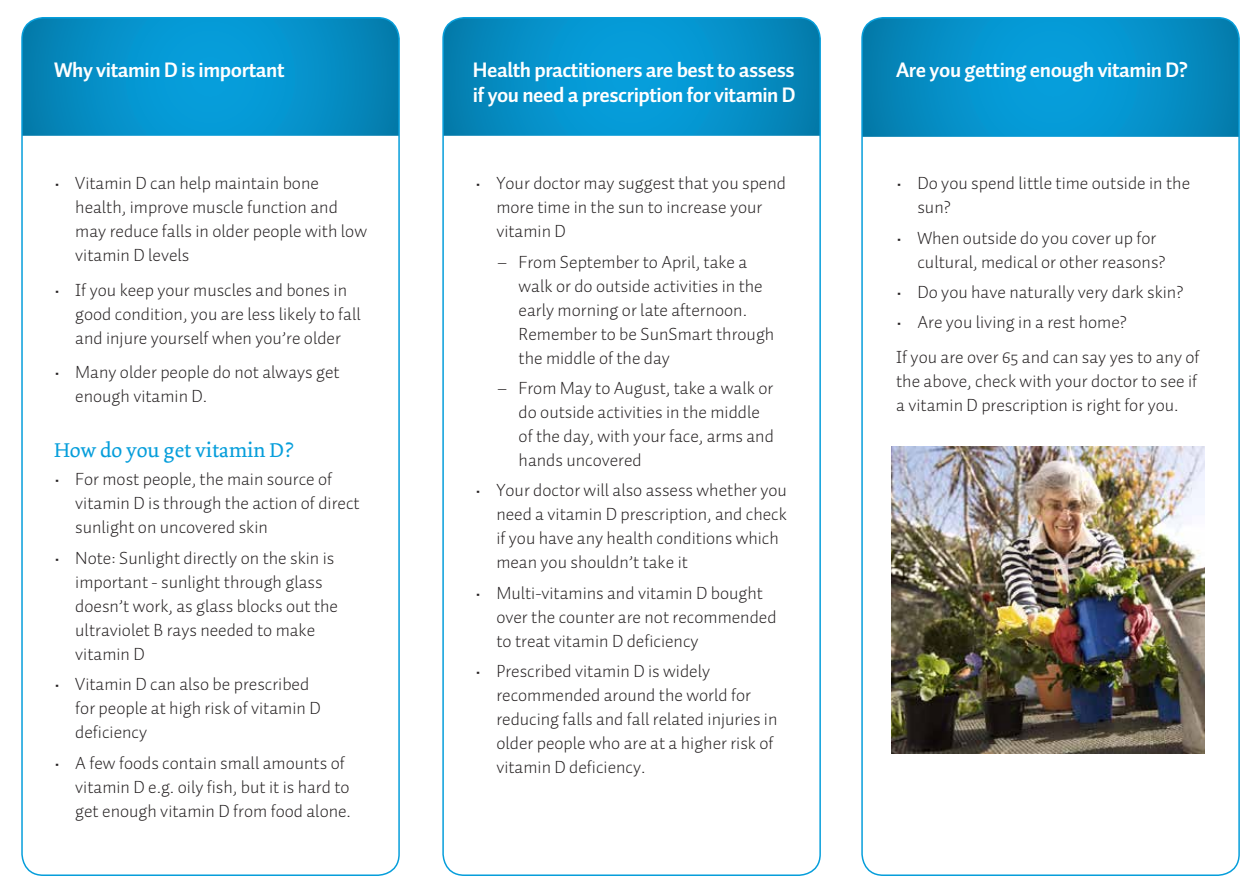
<style>
.page{position:relative;width:1259px;height:893px;background:#fff}
.page>*{position:absolute;margin:0;border:0;box-sizing:border-box;transform-origin:0 0}
.t1{font:700 21px/25.5px "Auto 1";letter-spacing:-.02em;color:#fff}
.t2{font:21px "Dolly";color:#069edb}
.t3{font:300 18px/24px "Auto 1";color:#231f20}
</style>
<div class="page">
<svg style="left:863px;top:18px;width:376px;height:119px;background:#0690c8"></svg>
<div style="left:861px;top:17px;width:378px;height:859px;border:2px solid #069edb;border-radius:21px"></div>
<svg style="left:23px;top:18px;width:374px;height:118px;background:#0690c8"></svg>
<div style="left:21px;top:17px;width:379px;height:859px;border:2px solid #069edb;border-radius:21px"></div>
<svg style="left:445px;top:18px;width:373px;height:118px;background:#0690c8"></svg>
<div style="left:442px;top:17px;width:379px;height:859px;border:2px solid #069edb;border-radius:21px"></div>
<img style="left:892px;top:446px;width:313px;height:308px">
<p class="t1" style="left:54px;top:57px;width:232px">Why vitamin D is important</p>
<p class="t3" style="left:75px;top:171px;width:293px;text-indent:-21px">• Vitamin D can help maintain bone health, improve muscle function and may reduce falls in older people with low vitamin D levels</p>
<p class="t3" style="left:75px;top:277px;width:287px;text-indent:-21px">• If you keep your muscles and bones in good condition, you are less likely to fall and injure yourself when you’re older</p>
<p class="t3" style="left:75px;top:360px;width:266px;text-indent:-21px">• Many older people do not always get enough vitamin D.</p>
<p class="t2" style="left:54px;top:438px;width:241px">How do you get vitamin D?</p>
<p class="t3" style="left:75px;top:467px;width:286px;text-indent:-21px">• For most people, the main source of vitamin D is through the action of direct sunlight on uncovered skin</p>
<p class="t3" style="left:75px;top:545px;width:264px;text-indent:-21px">• Note: Sunlight directly on the skin is important - sunlight through glass doesn’t work, as glass blocks out the ultraviolet B rays needed to make vitamin D</p>
<p class="t3" style="left:75px;top:672px;width:247px;text-indent:-21px">• Vitamin D can also be prescribed for people at high risk of vitamin D deficiency</p>
<p class="t3" style="left:75px;top:750px;width:277px;text-indent:-21px">• A few foods contain small amounts of vitamin D e.g. oily fish, but it is hard to get enough vitamin D from food alone.</p>
<p class="t1" style="left:473px;top:57px;width:324px">Health practitioners are best to assess if you need a prescription for vitamin D</p>
<p class="t3" style="left:496px;top:171px;width:291px;text-indent:-21px">• Your doctor may suggest that you spend more time in the sun to increase your vitamin D</p>
<p class="t3" style="left:518px;top:249px;width:257px;text-indent:-21px">– From September to April, take a walk or do outside activities in the early morning or late afternoon.<br>Remember to be SunSmart through the middle of the day</p>
<p class="t3" style="left:518px;top:376px;width:257px;text-indent:-21px">– From May to August, take a walk or do outside activities in the middle of the day, with your face, arms and hands uncovered</p>
<p class="t3" style="left:496px;top:478px;width:292px;text-indent:-21px">• Your doctor will also assess whether you need a vitamin D prescription, and check if you have any health conditions which mean you shouldn’t take it</p>
<p class="t3" style="left:496px;top:580px;width:282px;text-indent:-21px">• Multi-vitamins and vitamin D bought over the counter are not recommended to treat vitamin D deficiency</p>
<p class="t3" style="left:496px;top:659px;width:283px;text-indent:-21px">• Prescribed vitamin D is widely recommended around the world for reducing falls and fall related injuries in older people who are at a higher risk of vitamin D deficiency.</p>
<p class="t1" style="left:896px;top:57px;width:293px">Are you getting enough vitamin D?</p>
<p class="t3" style="left:917px;top:171px;width:274px;text-indent:-21px">• Do you spend little time outside in the sun?</p>
<p class="t3" style="left:917px;top:225px;width:249px;text-indent:-21px">• When outside do you cover up for cultural, medical or other reasons?</p>
<p class="t3" style="left:896px;top:280px;width:289px">• Do you have naturally very dark skin?</p>
<p class="t3" style="left:896px;top:305px;width:305px;line-height:34.7px">• Are you living in a rest home?<br>If you are over 65 and can say yes to any of</p>
<p class="t3" style="left:896px;top:369px;width:302px">the above, check with your doctor to see if a vitamin D prescription is right for you.</p>
</div>
